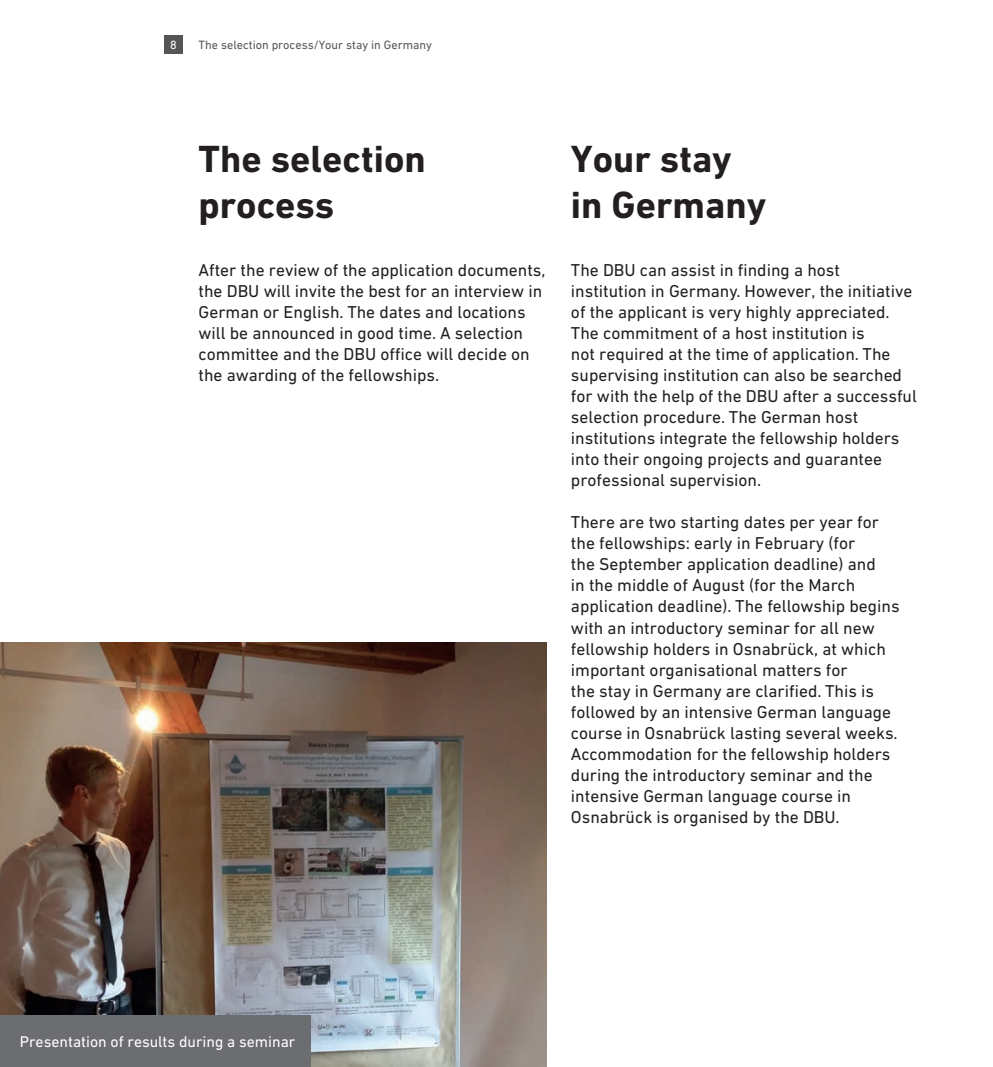
<style>
.page{position:relative;width:993px;height:1067px;background:#fff}
.page>*{position:absolute;margin:0;border:0;box-sizing:border-box;transform-origin:0 0}
.t1{font:700 38.5px/46.2px "DIN Next W1 G";color:#231f20}
.t2{font:17.5px/21px "DIN Next W1 G";color:#231f20}
.t3{font:15.75px "DIN Next W1 G";color:#fff}
.t4{font:12.25px "DIN Next W1 G";color:#545557}
.t5{font:12.25px "DIN Next W1 G";color:#fff}
</style>
<div class="page">
<div style="left:164px;top:35px;width:19px;height:19px;background:#545557"></div>
<img style="left:0;top:642px;width:546px;height:425px">
<div style="left:0;top:1015px;width:310px;height:52px;background:#6c6d70"></div>
<p class="t5" style="left:170px;top:38px;width:8px">8</p>
<p class="t4" style="left:198px;top:38px;width:235px">The selection process/Your stay in Germany</p>
<h1 class="t1" style="left:198px;top:135px;width:229px">The selection process</h1>
<h1 class="t1" style="left:570px;top:135px;width:197px">Your stay in Germany</h1>
<p class="t2" style="left:198px;top:260px;width:348px">After the review of the application documents, the DBU will invite the best for an interview in German or English. The dates and locations will be announced in good time. A selection committee and the DBU office will decide on the awarding of the fellowships.</p>
<p class="t2" style="left:570px;top:260px;width:347px">The DBU can assist in finding a host institution in Germany. However, the initiative of the applicant is very highly appreciated.<br>The commitment of a host institution is<br>not required at the time of application. The supervising institution can also be searched for with the help of the DBU after a successful selection procedure. The German host institutions integrate the fellowship holders into their ongoing projects and guarantee professional supervision.</p>
<p class="t2" style="left:570px;top:512px;width:330px">There are two starting dates per year for the fellowships: early in February (for<br>the September application deadline) and<br>in the middle of August (for the March application deadline). The fellowship begins with an introductory seminar for all new fellowship holders in Osnabrück, at which important organisational matters for<br>the stay in Germany are clarified. This is followed by an intensive German language course in Osnabrück lasting several weeks.<br>Accommodation for the fellowship holders during the introductory seminar and the intensive German language course in Osnabrück is organised by the DBU.</p>
<p class="t3" style="left:20px;top:1032px;width:277px">Presentation of results during a seminar</p>
</div>
